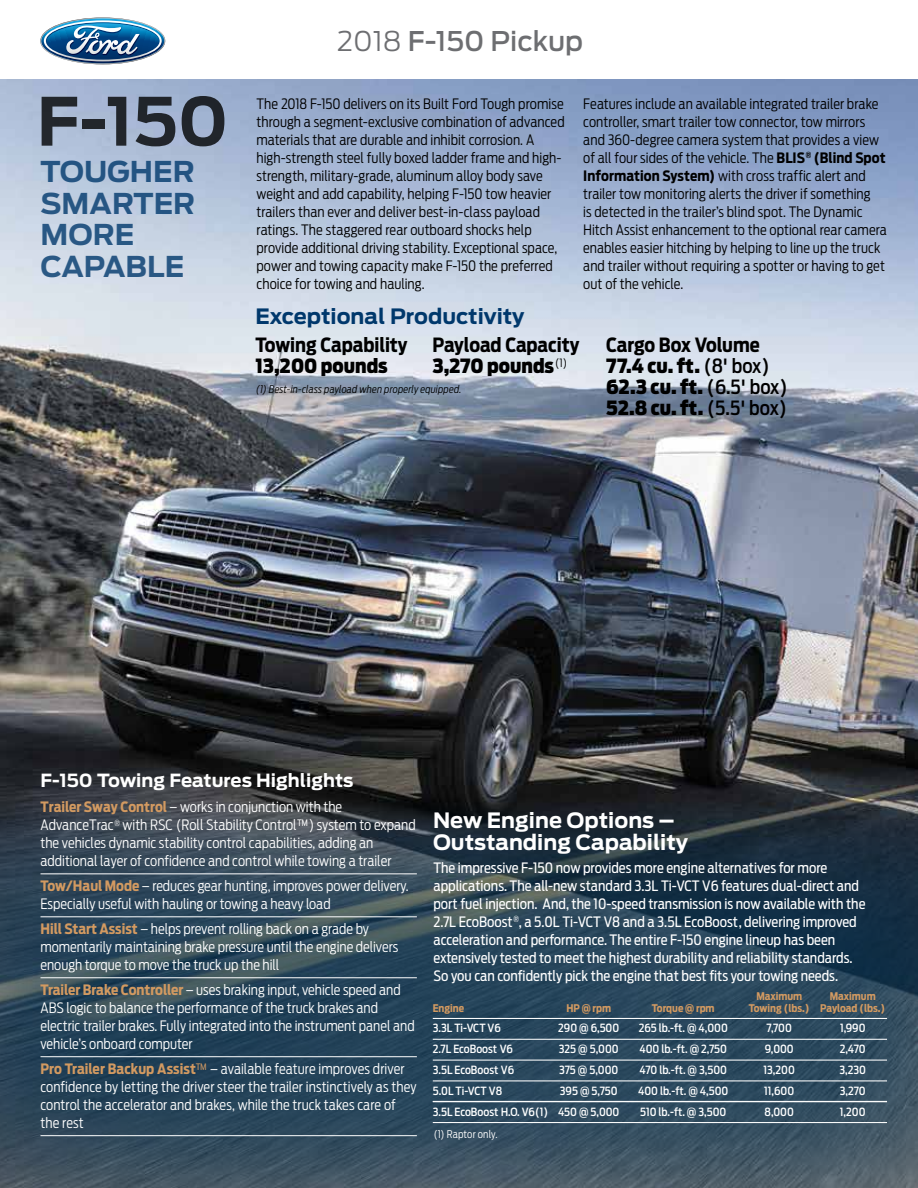
<style>
.page{position:relative;width:918px;height:1188px;background:#fff}
.page>*{position:absolute;margin:0;border:0;box-sizing:border-box;transform-origin:0 0}
.t1{font:700 66px "Antenna";color:#000101}
.t2{font:700 28.5px/31.5px "Antenna";color:#00386c}
.t3{font:500 27px "Antenna";color:#6d6e71}
.t4{font:700 21px/22.5px "Antenna";color:#fff}
.t5{font:700 21px "Antenna";color:#00386c}
.t6{font:900 19.5px/21px "Antenna Cond";color:#000}
.t7{font:700 19.5px/21px "Antenna Cond";color:#000}
.t8{font:700 18px "Antenna";color:#fff}
.t9{font:300 14.25px/18px "Antenna Cond";letter-spacing:.005em;color:#000}
.t10{font:300 14.25px/18px "Antenna Cond";color:#fff}
.t11{font:14.25px/18px "Antenna Cond";color:#fff}
.t12{font:500 11.25px "Antenna Cond";color:#fff}
.t13{font:700 10.5px "Antenna Cond";color:#d39a61}
.t14{font:italic 300 10.5px "Antenna Cond";letter-spacing:.015em;color:#000101}
.t15{font:300 10.5px "Antenna Cond";letter-spacing:.015em;color:#fff}
.s1{font-weight:300}
.s2{font-weight:700}
.s3{font-weight:900}
.s4{font-weight:500}
.s5{font-weight:700;color:#d39a61}
.s6{color:#d39a61}
</style>
<div class="page">
<img style="left:0;top:79px;width:918px;height:721px">
<svg style="left:0;top:800px;width:918px;height:388px;background:#2d4556"></svg>
<hr style="left:40px;top:873px;width:377px;height:1px;background:#fff">
<hr style="left:40px;top:916px;width:377px;height:1px;background:#fff">
<hr style="left:40px;top:977px;width:377px;height:1px;background:#fff">
<hr style="left:40px;top:1056px;width:377px;height:1px;background:#fff">
<hr style="left:40px;top:1135px;width:377px;height:1px;background:#fff">
<img style="left:40px;top:18px;width:125px;height:46px">
<hr style="left:433px;top:1018px;width:454px;height:1px;background:#fff">
<hr style="left:433px;top:1039px;width:454px;height:1px;background:#fff">
<hr style="left:433px;top:1060px;width:454px;height:1px;background:#fff">
<hr style="left:433px;top:1080px;width:454px;height:1px;background:#fff">
<hr style="left:433px;top:1101px;width:454px;height:1px;background:#fff">
<hr style="left:433px;top:1122px;width:454px;height:1px;background:#fff">
<h1 class="t1" style="left:37px;top:82px;width:193px">F-150</h1>
<h2 class="t2" style="left:40px;top:156px;width:156px">TOUGHER<br>SMARTER<br>MORE<br>CAPABLE</h2>
<h3 class="t3" style="left:337px;top:25px;width:248px"><span class="s1">2018</span> F-150 Pickup</h3>
<p class="t9" style="left:256px;top:95px;width:310px">The 2018 F-150 delivers on its Built Ford Tough promise through a segment-exclusive combination of advanced materials that are durable and inhibit corrosion. A high-strength steel fully boxed ladder frame and high&shy;strength, military-grade, aluminum alloy body save weight and add capability, helping F-150 tow heavier trailers than ever and deliver best-in-class payload ratings. The staggered rear outboard shocks help provide additional driving stability. Exceptional space, power and towing capacity make F-150 the preferred choice for towing and hauling.</p>
<p class="t9" style="left:583px;top:95px;width:305px">Features include an available integrated trailer brake controller, smart trailer tow connector, tow mirrors and 360-degree camera system that provides a view of all four sides of the vehicle. The <span class="s2">BLIS</span><sup>®</sup> <span class="s2">(Blind Spot Information System)</span> with cross traffic alert and trailer tow monitoring alerts the driver if something<br>is detected in the trailer’s blind spot. The Dynamic Hitch Assist enhancement to the optional rear camera enables easier hitching by helping to line up the truck and trailer without requiring a spotter or having to get out of the vehicle.</p>
<h3 class="t5" style="left:256px;top:304px;width:270px">Exceptional Productivity</h3>
<h3 class="t7" style="left:256px;top:335px;width:154px">Towing Capability</h3>
<h3 class="t6" style="left:256px;top:356px;width:134px">13,200 pounds</h3>
<h3 class="t7" style="left:432px;top:335px;width:149px">Payload Capacity<br><span class="s3">3,270 pounds</span><sup>(1)</sup></h3>
<h3 class="t6" style="left:606px;top:335px;width:183px"><span class="s2">Cargo Box Volume<br></span>77.4 cu. ft. <span class="s4">(8' box)<br></span>62.3 cu. ft. <span class="s4">(6.5' box)<br></span>52.8 cu. ft. <span class="s4">(5.5' box)</span></h3>
<p class="t14" style="left:256px;top:383px;width:207px">(1) Best-in-class payload when properly equipped.</p>
<p class="t8" style="left:40px;top:770px;width:314px">F-150 Towing Features Highlights</p>
<p class="t10" style="left:40px;top:798px;width:377px"><span class="s5">Trailer Sway Control</span> – works in conjunction with the AdvanceTrac<sup>®</sup> with RSC (Roll Stability Control™) system to expand the vehicles dynamic stability control capabilities, adding an additional layer of confidence and control while towing a trailer</p>
<p class="t10" style="left:40px;top:877px;width:370px"><span class="s5">Tow/Haul Mode</span> – reduces gear hunting, improves power delivery.<br>Especially useful with hauling or towing a heavy load</p>
<p class="t10" style="left:40px;top:920px;width:359px"><span class="s5">Hill Start Assist</span> – helps prevent rolling back on a grade by momentarily maintaining brake pressure until the engine delivers enough torque to move the truck up the hill</p>
<p class="t10" style="left:40px;top:981px;width:376px"><span class="s5">Trailer Brake Controller</span> – uses braking input, vehicle speed and ABS logic to balance the performance of the truck brakes and electric trailer brakes. Fully integrated into the instrument panel and vehicle’s onboard computer</p>
<p class="t10" style="left:40px;top:1060px;width:378px"><span class="s5">Pro Trailer Backup Assist</span><span class="s6">™</span> – available feature improves driver confidence by letting the driver steer the trailer instinctively as they control the accelerator and brakes, while the truck takes care of the rest</p>
<h3 class="t4" style="left:433px;top:809px;width:256px">New Engine Options –<br>Outstanding Capability</h3>
<p class="t11" style="left:433px;top:859px;width:434px">The impressive F-150 now provides more engine alternatives for more applications. The all-new standard 3.3L Ti-VCT V6 features dual-direct and port fuel injection. And, the 10-speed transmission is now available with the 2.7L EcoBoost<sup>®</sup>, a 5.0L Ti-VCT V8 and a 3.5L EcoBoost, delivering improved acceleration and performance. The entire F-150 engine lineup has been extensively tested to meet the highest durability and reliability standards.<br>So you can confidently pick the engine that best fits your towing needs.</p>
<p class="t13" style="left:756px;top:990px;width:47px">Maximum</p>
<p class="t13" style="left:830px;top:990px;width:47px">Maximum</p>
<p class="t13" style="left:433px;top:1002px;width:33px">Engine</p>
<p class="t13" style="left:566px;top:1002px;width:46px">HP @ rpm</p>
<p class="t13" style="left:652px;top:1002px;width:64px">Torque @ rpm</p>
<p class="t13" style="left:749px;top:1002px;width:138px">Towing (lbs.) Payload (lbs.)</p>
<p class="t12" style="left:433px;top:1022px;width:70px">3.3L Ti-VCT V6</p>
<p class="t12" style="left:558px;top:1022px;width:62px">290 @ 6,500</p>
<p class="t12" style="left:639px;top:1022px;width:91px">265 lb.-ft. @ 4,000</p>
<p class="t12" style="left:767px;top:1022px;width:27px">7,700</p>
<p class="t12" style="left:840px;top:1022px;width:27px">1,990</p>
<p class="t12" style="left:433px;top:1043px;width:82px">2.7L EcoBoost V6</p>
<p class="t12" style="left:559px;top:1043px;width:61px">325 @ 5,000</p>
<p class="t12" style="left:640px;top:1043px;width:89px">400 lb.-ft. @ 2,750</p>
<p class="t12" style="left:765px;top:1043px;width:31px">9,000</p>
<p class="t12" style="left:840px;top:1043px;width:27px">2,470</p>
<p class="t12" style="left:433px;top:1063px;width:83px">3.5L EcoBoost V6</p>
<p class="t12" style="left:559px;top:1063px;width:61px">375 @ 5,000</p>
<p class="t12" style="left:639px;top:1063px;width:89px">470 lb.-ft. @ 3,500</p>
<p class="t12" style="left:764px;top:1063px;width:33px">13,200</p>
<p class="t12" style="left:839px;top:1063px;width:28px">3,230</p>
<p class="t12" style="left:433px;top:1084px;width:71px">5.0L Ti-VCT V8</p>
<p class="t12" style="left:560px;top:1084px;width:59px">395 @ 5,750</p>
<p class="t12" style="left:638px;top:1084px;width:92px">400 lb.-ft. @ 4,500</p>
<p class="t12" style="left:764px;top:1084px;width:31px">11,600</p>
<p class="t12" style="left:840px;top:1084px;width:27px">3,270</p>
<p class="t12" style="left:433px;top:1105px;width:188px">3.5L EcoBoost H.O. V6(1) 450 @ 5,000</p>
<p class="t12" style="left:640px;top:1105px;width:88px">510 lb.-ft. @ 3,500</p>
<p class="t12" style="left:765px;top:1105px;width:31px">8,000</p>
<p class="t12" style="left:840px;top:1105px;width:27px">1,200</p>
<p class="t15" style="left:434px;top:1128px;width:65px">(1) Raptor only.</p>
</div>
